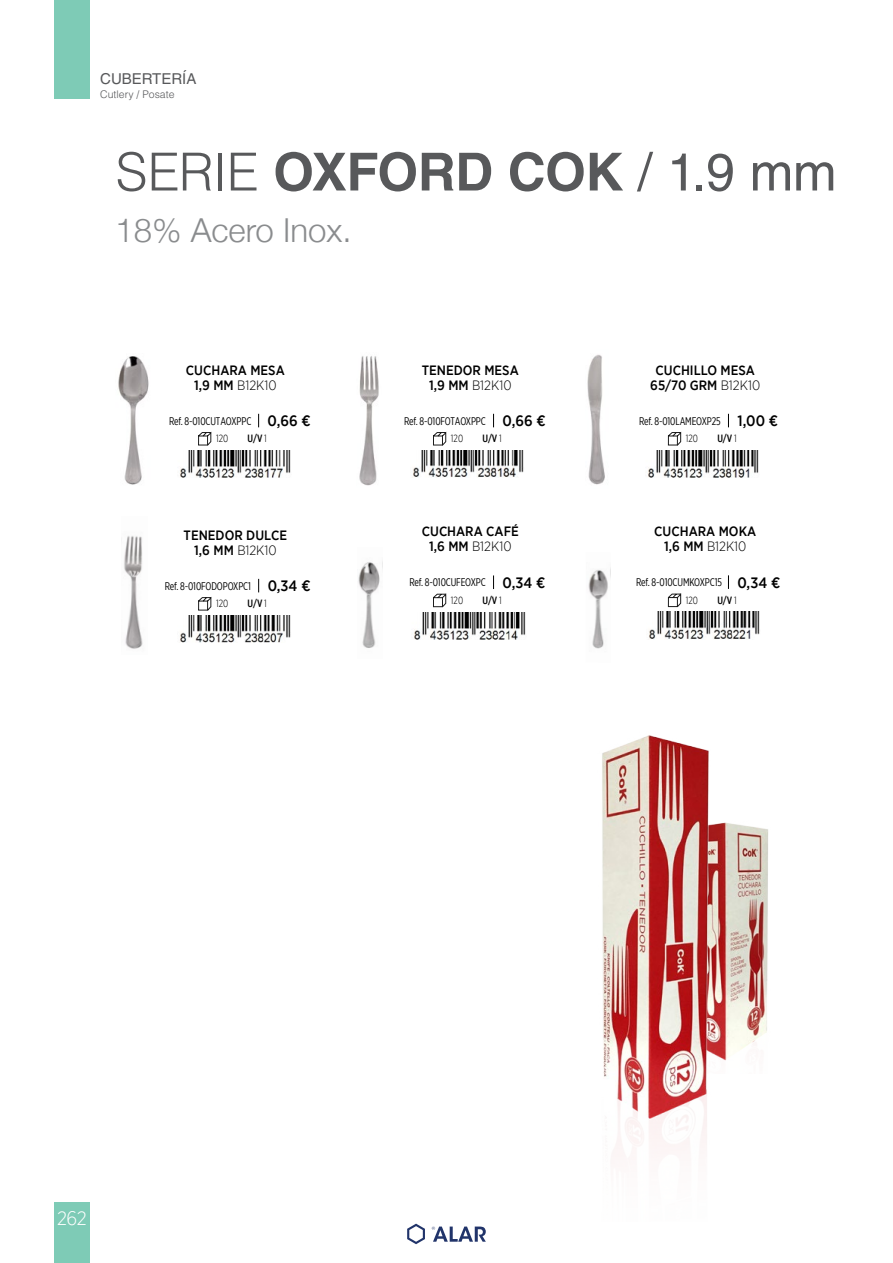
<style>
.page{position:relative;width:893px;height:1263px;background:#fff}
.page>*{position:absolute;margin:0;border:0;box-sizing:border-box;transform-origin:0 0}
.t1{font:700 52.5px "Helvetica LT Std";letter-spacing:-.01em;color:#58595b}
.t2{font:300 33px "Helvetica Neue";color:#8a8c8e}
.t3{font:300 19.5px "Gotham Narrow";color:#fff}
.t4{font:500 15px "Gotham Narrow";color:#000}
.t5{font:15px "Helvetica LT Std";color:#58595b}
.t6{font:500 13.5px/15px "Gotham Narrow";color:#000}
.t7{font:11.1px "Gotham X Narrow";letter-spacing:-.01em;color:#000;scale:.95 1}
.t8{font:500 10.5px "Gotham X Narrow";color:#000}
.t9{font:300 10.5px "Gotham X Narrow";color:#000}
.t10{font:300 10.5px "Helvetica LT Std";color:#58595b}
.s1{font-weight:300}
.s2{font-weight:400}
</style>
<div class="page">
<div style="left:54px;top:0;width:36px;height:99px;background:#7ecbb6"></div>
<div style="left:54px;top:1202px;width:36px;height:61px;background:#7ecbb6"></div>
<svg style="left:407px;top:1224px;width:18px;height:20px"></svg>
<svg style="left:432px;top:1226px;width:54px;height:16px"></svg>
<img style="left:118px;top:356px;width:31px;height:129px">
<img style="left:359px;top:356px;width:20px;height:130px">
<img style="left:587px;top:354px;width:18px;height:131px">
<img style="left:588px;top:567px;width:23px;height:82px">
<img style="left:358px;top:561px;width:25px;height:87px">
<img style="left:124px;top:535px;width:19px;height:114px">
<img style="left:721px;top:822px;width:47px;height:239px">
<svg style="left:258px;top:414px;width:1px;height:13px"></svg>
<svg style="left:258px;top:579px;width:1px;height:13px"></svg>
<svg style="left:493px;top:414px;width:1px;height:13px"></svg>
<svg style="left:493px;top:575px;width:1px;height:14px"></svg>
<svg style="left:728px;top:414px;width:1px;height:13px"></svg>
<svg style="left:728px;top:575px;width:1px;height:14px"></svg>
<svg style="left:198px;top:432px;width:13px;height:14px"></svg>
<svg style="left:198px;top:597px;width:14px;height:14px"></svg>
<svg style="left:433px;top:432px;width:13px;height:14px"></svg>
<svg style="left:433px;top:593px;width:13px;height:14px"></svg>
<svg style="left:668px;top:432px;width:13px;height:14px"></svg>
<svg style="left:668px;top:593px;width:13px;height:14px"></svg>
<img style="left:602px;top:735px;width:119px;height:414px">
<img style="left:413px;top:450px;width:111px;height:27px">
<img style="left:180px;top:450px;width:111px;height:28px">
<img style="left:648px;top:450px;width:111px;height:28px">
<img style="left:180px;top:615px;width:111px;height:28px">
<img style="left:414px;top:612px;width:112px;height:27px">
<img style="left:649px;top:612px;width:111px;height:27px">
<p class="t5" style="left:100px;top:70px;width:98px">CUBERTERÍA</p>
<p class="t10" style="left:100px;top:87px;width:76px">Cutlery / Posate</p>
<h1 class="t1" style="left:115px;top:140px;width:723px"><span class="s1">SERIE</span> OXFORD COK <span class="s2">/ 1.9 MM</span></h1>
<h2 class="t2" style="left:115px;top:203px;width:238px">18% Acero Inox.</h2>
<p class="t6" style="left:186px;top:362px;width:36px">CUCHARA</p>
<p class="t6" style="left:194px;top:362px;width:84px;text-indent:56px">MESA<br>1,9 MM <span class="s1">B12K10</span></p>
<p class="t6" style="left:422px;top:362px;width:17px">TENEDOR</p>
<p class="t6" style="left:429px;top:362px;width:84px;text-indent:55px">MESA<br>1,9 MM <span class="s1">B12K10</span></p>
<p class="t6" style="left:656px;top:362px;width:34px">CUCHILLO</p>
<p class="t6" style="left:650px;top:362px;width:111px;text-indent:70px">MESA<br>65/70 GRM <span class="s1">B12K10</span></p>
<p class="t7" style="left:169px;top:414px;width:88px">Ref. 8-010CUTAOXPPC</p>
<p class="t4" style="left:268px;top:411px;width:45px">0,66 €</p>
<p class="t7" style="left:404px;top:414px;width:88px">Ref. 8-010FOTAOXPPC</p>
<p class="t4" style="left:503px;top:411px;width:45px">0,66 €</p>
<p class="t7" style="left:639px;top:414px;width:88px">Ref. 8-010LAMEOXP25</p>
<p class="t4" style="left:737px;top:411px;width:42px">1,00 €</p>
<p class="t9" style="left:216px;top:432px;width:14px">120</p>
<p class="t8" style="left:247px;top:432px;width:21px">U/V <span class="s1">1</span></p>
<p class="t9" style="left:451px;top:432px;width:14px">120</p>
<p class="t8" style="left:482px;top:432px;width:21px">U/V <span class="s1">1</span></p>
<p class="t9" style="left:686px;top:432px;width:14px">120</p>
<p class="t8" style="left:717px;top:432px;width:21px">U/V <span class="s1">1</span></p>
<p class="t6" style="left:184px;top:527px;width:17px">TENEDOR</p>
<p class="t6" style="left:246px;top:527px;width:9px">DUL</p>
<p class="t6" style="left:194px;top:527px;width:93px;text-indent:77px">CE<br>1,6 MM <span class="s1">B12K10</span></p>
<p class="t6" style="left:429px;top:524px;width:91px;text-indent:57px">CAFÉ<br>1,6 MM <span class="s1">B12K10</span></p>
<p class="t6" style="left:422px;top:524px;width:36px">CUCHARA</p>
<p class="t6" style="left:664px;top:524px;width:93px;text-indent:55px">MOKA<br>1,6 MM <span class="s1">B12K10</span></p>
<p class="t6" style="left:654px;top:524px;width:36px">CUCHARA</p>
<p class="t7" style="left:165px;top:579px;width:92px">Ref. 8-010FODOPOXPC1</p>
<p class="t4" style="left:268px;top:576px;width:44px">0,34 €</p>
<p class="t7" style="left:409px;top:576px;width:82px">Ref. 8-010CUFEOXPC</p>
<p class="t4" style="left:503px;top:573px;width:44px">0,34 €</p>
<p class="t7" style="left:636px;top:576px;width:92px">Ref. 8-010CUMKOXPC15</p>
<p class="t4" style="left:737px;top:573px;width:44px">0,34 €</p>
<p class="t9" style="left:216px;top:597px;width:14px">120</p>
<p class="t8" style="left:247px;top:597px;width:21px">U/V <span class="s1">1</span></p>
<p class="t9" style="left:451px;top:594px;width:14px">120</p>
<p class="t8" style="left:482px;top:594px;width:21px">U/V <span class="s1">1</span></p>
<p class="t9" style="left:686px;top:594px;width:14px">120</p>
<p class="t8" style="left:717px;top:593px;width:21px">U/V <span class="s1">1</span></p>
<h3 class="t3" style="left:57px;top:1206px;width:31px">262</h3>
</div>
